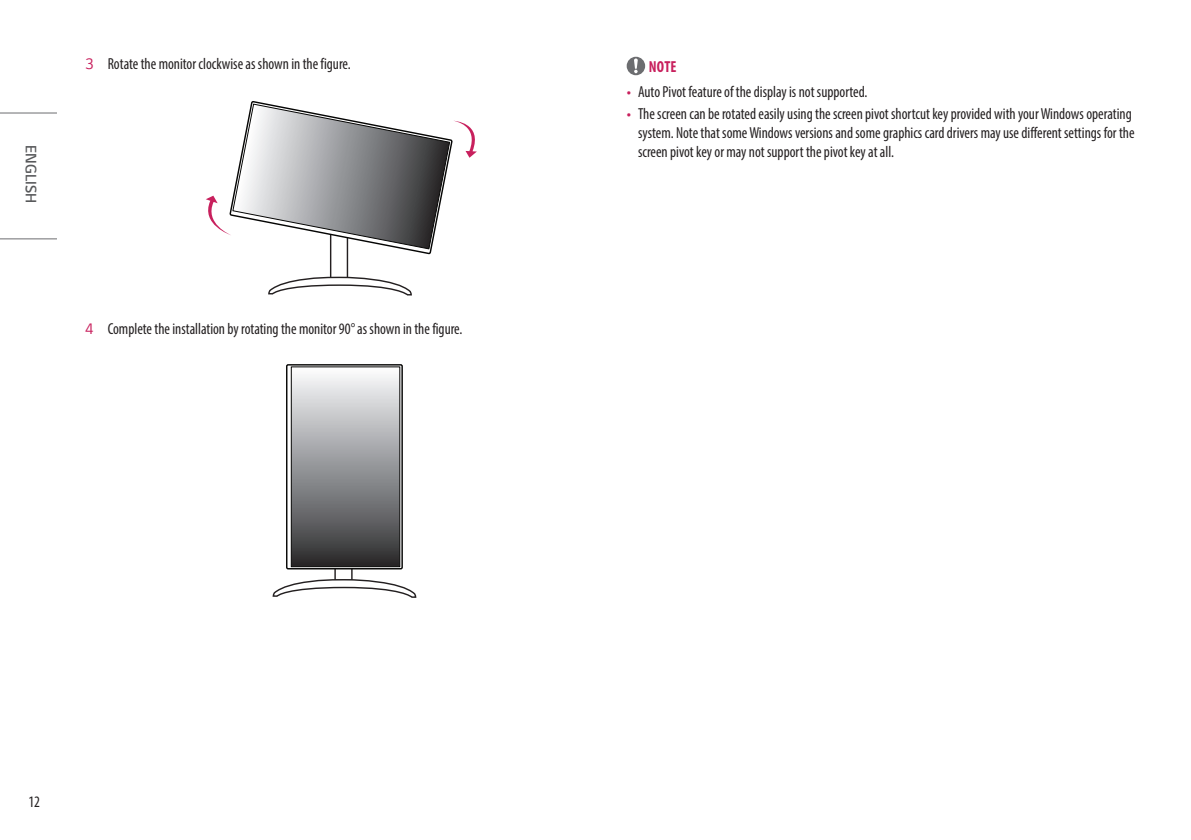
<style>
.page{position:relative;width:1191px;height:840px;background:#fff}
.page>*{position:absolute;margin:0;border:0;box-sizing:border-box;transform-origin:0 0}
.t1{font:condensed 16px/19.2px "Myriad Pro";color:#231f20;scale:.95 1}
.t2{font:300 16px "LG Smart";color:#57585a;scale:.95 1}
.t3{font:700 condensed 16px "Myriad Pro";color:#c8205d;scale:.95 1}
.s1{font-family:"LG Smart";font-stretch:normal;color:#c8205d}
</style>
<div class="page">
<hr style="left:0;top:112px;width:57px;height:1px;background:#6c6d70">
<hr style="left:0;top:238px;width:57px;height:1px;background:#6c6d70">
<div style="left:330px;top:230px;width:18px;height:48px;background:#fff;border:1px solid #231f20"></div>
<svg style="left:268px;top:276px;width:144px;height:20px"></svg>
<svg style="left:206px;top:101px;width:271px;height:153px"></svg>
<div style="left:334px;top:515px;width:18px;height:65px;background:#fff;border:1px solid #231f20"></div>
<svg style="left:272px;top:578px;width:145px;height:20px"></svg>
<svg style="left:287px;top:364px;width:115px;height:204px"></svg>
<div style="left:286px;top:364px;width:117px;height:205px;border:1px solid #050504"></div>
<svg style="left:293px;top:368px;width:105px;height:196px;background:#959698"></svg>
<div style="left:291px;top:366px;width:109px;height:200px;border:1px solid #050504"></div>
<svg style="left:626px;top:57px;width:19px;height:18px"></svg>
<p class="t2" style="left:42px;top:145px;width:62px;rotate:90deg">ENGLISH</p>
<p class="t1" style="left:85px;top:54px;width:281px"><span class="s1">3</span> Rotate the monitor clockwise as shown in the figure.</p>
<p class="t1" style="left:85px;top:319px;width:399px"><span class="s1">4</span> Complete the installation by rotating the monitor 90° as shown in the figure.</p>
<p class="t3" style="left:648px;top:56px;width:31px">NOTE</p>
<p class="t1" style="left:626px;top:82px;width:255px"><span class="s1">•</span> Auto Pivot feature of the display is not supported.</p>
<p class="t1" style="left:638px;top:104px;width:524px;text-indent:-11px"><span class="s1">•</span> The screen can be rotated easily using the screen pivot shortcut key provided with your Windows operating system. Note that some Windows versions and some graphics card drivers may use different settings for the screen pivot key or may not support the pivot key at all.</p>
<p class="t1" style="left:28px;top:791px;width:14px">12</p>
</div>
